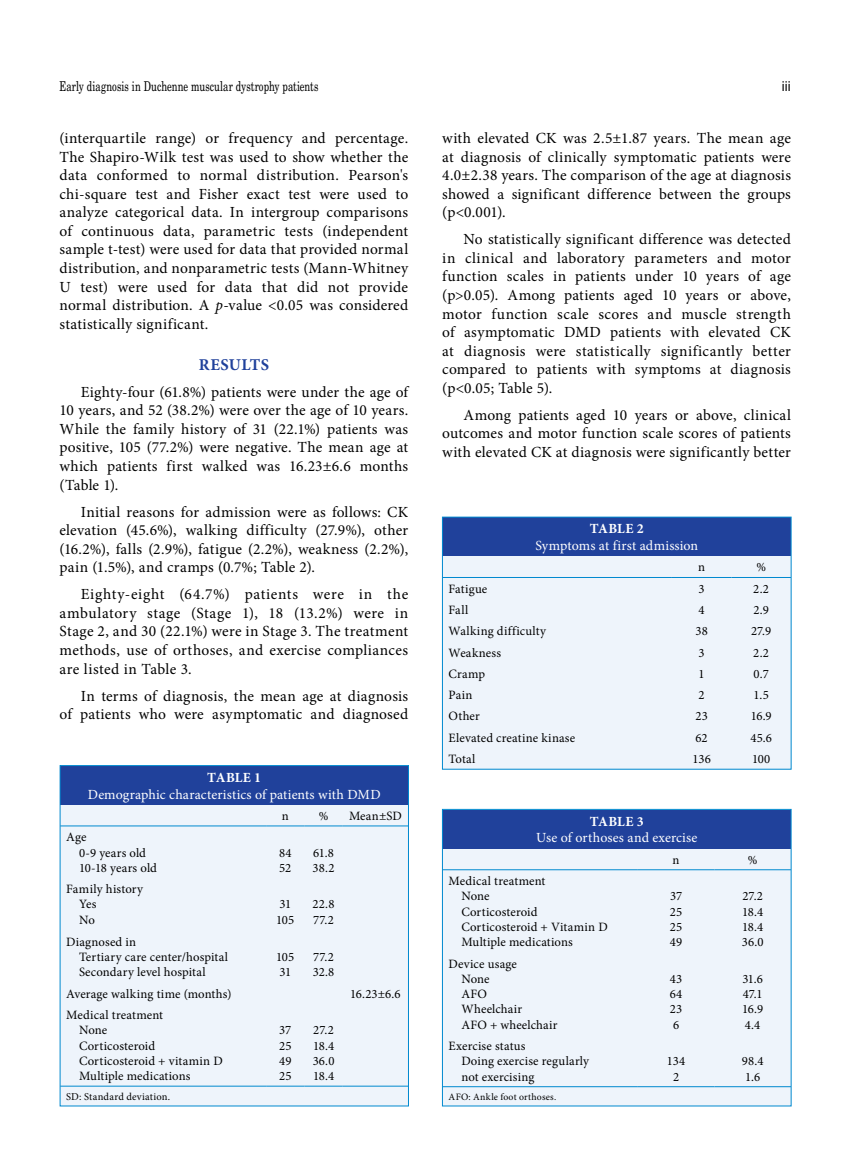
<style>
.page{position:relative;width:859px;height:1170px;background:#fff}
.page>*{position:absolute;margin:0;border:0;box-sizing:border-box;transform-origin:0 0}
.t1{font:700 16.5px "Minion Pro";letter-spacing:.025em;color:#20419b}
.t2{font:15.45px/18.6px "Minion Pro";letter-spacing:.015em;color:#000;text-align:justify}
.t3{font:13.95px "Minion Pro";letter-spacing:.005em;color:#fff}
.t4{font:700 13.95px "Minion Pro";letter-spacing:.01em;color:#fff}
.t5{font:13.5px "Madison Tr";letter-spacing:.005em;color:#000}
.t6{font:13.5px "Helvetica Normal Tr";color:#000}
.t7{font:12.75px/15.3px "Minion Pro";letter-spacing:.01em;color:#000}
.t8{font:12.75px "Minion Pro";letter-spacing:.03em;color:#000}
.t9{font:10.5px "Minion Pro";letter-spacing:.015em;color:#000}
.t10{font:9.75px "Minion Pro";letter-spacing:.02em;color:#000}
.s1{font-style:italic}
</style>
<div class="page">
<div style="left:442px;top:517px;width:349px;height:252px;background:#eef4fb"></div>
<div style="left:443px;top:517px;width:348px;height:39px;background:#20419b"></div>
<hr style="left:443px;top:577px;width:229px;height:1px;background:#0089cf">
<hr style="left:672px;top:577px;width:59px;height:1px;background:#0089cf">
<hr style="left:731px;top:577px;width:60px;height:1px;background:#0089cf">
<div style="left:442px;top:517px;width:349px;height:252px;border:1px solid #0089cf"></div>
<div style="left:60px;top:765px;width:348px;height:340px;background:#eef4fb"></div>
<div style="left:60px;top:765px;width:348px;height:39px;background:#20419b"></div>
<hr style="left:60px;top:825px;width:206px;height:1px;background:#0089cf">
<hr style="left:266px;top:825px;width:38px;height:1px;background:#0089cf">
<hr style="left:304px;top:825px;width:39px;height:1px;background:#0089cf">
<hr style="left:343px;top:825px;width:65px;height:1px;background:#0089cf">
<hr style="left:60px;top:1085px;width:206px;height:1px;background:#0089cf">
<hr style="left:266px;top:1085px;width:38px;height:1px;background:#0089cf">
<hr style="left:304px;top:1085px;width:39px;height:1px;background:#0089cf">
<hr style="left:343px;top:1085px;width:65px;height:1px;background:#0089cf">
<div style="left:60px;top:765px;width:349px;height:341px;border:1px solid #0089cf"></div>
<div style="left:442px;top:809px;width:349px;height:296px;background:#eef4fb"></div>
<div style="left:443px;top:809px;width:348px;height:39px;background:#20419b"></div>
<hr style="left:443px;top:869px;width:195px;height:1px;background:#0089cf">
<hr style="left:638px;top:869px;width:76px;height:1px;background:#0089cf">
<hr style="left:714px;top:869px;width:77px;height:1px;background:#0089cf">
<hr style="left:443px;top:1086px;width:195px;height:1px;background:#0089cf">
<hr style="left:638px;top:1086px;width:76px;height:1px;background:#0089cf">
<hr style="left:714px;top:1086px;width:77px;height:1px;background:#0089cf">
<div style="left:442px;top:809px;width:349px;height:297px;border:1px solid #0089cf"></div>
<p class="t5" style="left:60px;top:78px;width:260px">Early diagnosis in Duchenne muscular dystrophy patients</p>
<p class="t6" style="left:782px;top:78px;width:11px">iii</p>
<p class="t2" style="left:60px;top:129px;width:350px">(interquartile range) or frequency and percentage.<br>The Shapiro-Wilk test was used to show whether the data conformed to normal distribution. Pearson's chi-square test and Fisher exact test were used to analyze categorical data. In intergroup comparisons of continuous data, parametric tests (independent sample t-test) were used for data that provided normal distribution, and nonparametric tests (Mann-Whitney U test) were used for data that did not provide normal distribution. A <span class="s1">p</span>-value &lt;0.05 was considered statistically significant.</p>
<p class="t1" style="left:199px;top:353px;width:72px">RESULTS</p>
<p class="t2" style="left:60px;top:382px;width:350px;text-indent:21px">Eighty-four (61.8%) patients were under the age of 10 years, and 52 (38.2%) were over the age of 10 years.<br>While the family history of 31 (22.1%) patients was positive, 105 (77.2%) were negative. The mean age at which patients first walked was 16.23±6.6 months (Table 1).</p>
<p class="t2" style="left:60px;top:502px;width:350px;text-indent:21px">Initial reasons for admission were as follows: CK elevation (45.6%), walking difficulty (27.9%), other (16.2%), falls (2.9%), fatigue (2.2%), weakness (2.2%), pain (1.5%), and cramps (0.7%; Table 2).</p>
<p class="t2" style="left:60px;top:585px;width:350px;text-indent:21px">Eighty-eight (64.7%) patients were in the ambulatory stage (Stage 1), 18 (13.2%) were in Stage 2, and 30 (22.1%) were in Stage 3. The treatment methods, use of orthoses, and exercise compliances are listed in Table 3.</p>
<p class="t2" style="left:60px;top:686px;width:350px;text-align:right">In terms of diagnosis, the mean age at diagnosis<br>of patients who were asymptomatic and diagnosed</p>
<p class="t2" style="left:442px;top:129px;width:350px">with elevated CK was 2.5±1.87 years. The mean age at diagnosis of clinically symptomatic patients were 4.0±2.38 years. The comparison of the age at diagnosis showed a significant difference between the groups (p&lt;0.001).</p>
<p class="t2" style="left:442px;top:230px;width:350px;text-indent:21px">No statistically significant difference was detected in clinical and laboratory parameters and motor function scales in patients under 10 years of age (p&gt;0.05). Among patients aged 10 years or above, motor function scale scores and muscle strength of asymptomatic DMD patients with elevated CK at diagnosis were statistically significantly better compared to patients with symptoms at diagnosis (p&lt;0.05; Table 5).</p>
<p class="t2" style="left:442px;top:405px;width:350px;text-indent:21px">Among patients aged 10 years or above, clinical outcomes and motor function scale scores of patients with elevated CK at diagnosis were significantly better</p>
<p class="t4" style="left:590px;top:519px;width:55px">TABLE 2</p>
<p class="t3" style="left:535px;top:536px;width:164px">Symptoms at first admission</p>
<p class="t7" style="left:698px;top:559px;width:8px">n</p>
<p class="t7" style="left:756px;top:559px;width:11px">%</p>
<p class="t7" style="left:449px;top:581px;width:40px">Fatigue</p>
<p class="t7" style="left:699px;top:581px;width:8px">3</p>
<p class="t7" style="left:753px;top:581px;width:17px">2.2</p>
<p class="t7" style="left:449px;top:602px;width:21px">Fall</p>
<p class="t7" style="left:699px;top:602px;width:8px">4</p>
<p class="t7" style="left:753px;top:602px;width:17px">2.9</p>
<p class="t8" style="left:449px;top:622px;width:99px">Walking difficulty</p>
<p class="t7" style="left:695px;top:623px;width:14px">38</p>
<p class="t7" style="left:751px;top:623px;width:22px">27.9</p>
<p class="t7" style="left:449px;top:645px;width:54px">Weakness</p>
<p class="t7" style="left:699px;top:645px;width:8px">3</p>
<p class="t7" style="left:753px;top:645px;width:17px">2.2</p>
<p class="t7" style="left:449px;top:666px;width:38px">Cramp</p>
<p class="t7" style="left:699px;top:666px;width:8px">1</p>
<p class="t7" style="left:754px;top:666px;width:17px">0.7</p>
<p class="t7" style="left:449px;top:687px;width:25px">Pain</p>
<p class="t7" style="left:699px;top:687px;width:8px">2</p>
<p class="t7" style="left:754px;top:687px;width:17px">1.5</p>
<p class="t7" style="left:449px;top:708px;width:33px">Other</p>
<p class="t7" style="left:695px;top:708px;width:14px">23</p>
<p class="t7" style="left:751px;top:708px;width:22px">16.9</p>
<p class="t7" style="left:449px;top:730px;width:128px">Elevated creatine kinase</p>
<p class="t7" style="left:696px;top:730px;width:14px">62</p>
<p class="t7" style="left:750px;top:730px;width:23px">45.6</p>
<p class="t7" style="left:449px;top:751px;width:28px">Total</p>
<p class="t7" style="left:692px;top:751px;width:20px">136</p>
<p class="t7" style="left:752px;top:751px;width:20px">100</p>
<p class="t4" style="left:207px;top:767px;width:55px">TABLE 1</p>
<p class="t3" style="left:88px;top:784px;width:294px">Demographic characteristics of patients with DMD</p>
<p class="t7" style="left:282px;top:808px;width:8px">n</p>
<p class="t7" style="left:319px;top:808px;width:11px">%</p>
<p class="t7" style="left:349px;top:808px;width:54px">Mean±SD</p>
<p class="t7" style="left:79px;top:829px;width:79px;text-indent:-13px">Age<br>0-9 years old<br>10-18 years old</p>
<p class="t7" style="left:279px;top:844px;width:14px">84<br>52</p>
<p class="t7" style="left:313px;top:844px;width:23px">61.8<br>38.2</p>
<p class="t7" style="left:79px;top:881px;width:65px;text-indent:-13px">Family history<br>Yes<br>No</p>
<p class="t7" style="left:79px;top:934px;width:150px;text-indent:-13px">Diagnosed in<br>Tertiary care center/hospital<br>Secondary level hospital</p>
<p class="t7" style="left:276px;top:896px;width:20px">31<br>105</p>
<p class="t7" style="left:313px;top:896px;width:24px">22.8<br>77.2</p>
<p class="t7" style="left:276px;top:949px;width:20px">105<br>31</p>
<p class="t7" style="left:313px;top:949px;width:23px">77.2<br>32.8</p>
<p class="t7" style="left:66px;top:985px;width:167px">Average walking time (months)</p>
<p class="t7" style="left:350px;top:985px;width:52px">16.23±6.6</p>
<p class="t7" style="left:79px;top:1007px;width:145px;text-indent:-13px">Medical treatment<br>None<br>Corticosteroid<br>Corticosteroid + vitamin D<br>Multiple medications</p>
<p class="t7" style="left:279px;top:1022px;width:14px;text-align:justify">37<br>25<br>49<br>25</p>
<p class="t7" style="left:313px;top:1022px;width:23px;text-align:justify">27.2<br>18.4<br>36.0<br>18.4</p>
<p class="t9" style="left:66px;top:1089px;width:105px">SD: Standard deviation.</p>
<p class="t4" style="left:590px;top:811px;width:55px">TABLE 3</p>
<p class="t3" style="left:536px;top:828px;width:163px">Use of orthoses and exercise</p>
<p class="t7" style="left:673px;top:852px;width:8px">n</p>
<p class="t7" style="left:748px;top:852px;width:11px">%</p>
<p class="t7" style="left:461px;top:873px;width:148px;text-indent:-13px">Medical treatment<br>None<br>Corticosteroid<br>Corticosteroid + Vitamin D<br>Multiple medications</p>
<p class="t7" style="left:670px;top:888px;width:14px;text-align:justify">37<br>25<br>25<br>49</p>
<p class="t7" style="left:742px;top:888px;width:23px;text-align:justify">27.2<br>18.4<br>18.4<br>36.0</p>
<p class="t7" style="left:461px;top:955px;width:98px;text-indent:-13px">Device usage<br>None<br>AFO<br>Wheelchair<br>AFO + wheelchair</p>
<p class="t7" style="left:461px;top:1038px;width:129px;text-indent:-13px">Exercise status<br>Doing exercise regularly not exercising</p>
<p class="t10" style="left:449px;top:1089px;width:109px">AFO: Ankle foot orthoses.</p>
<p class="t7" style="left:670px;top:971px;width:14px;text-align:justify">43<br>64<br>23<br>6</p>
<p class="t7" style="left:742px;top:971px;width:22px;text-align:justify">31.6<br>47.1<br>16.9<br>4.4</p>
<p class="t7" style="left:667px;top:1053px;width:20px;text-align:center">134<br>2</p>
<p class="t7" style="left:742px;top:1053px;width:23px">98.4<br>1.6</p>
</div>
